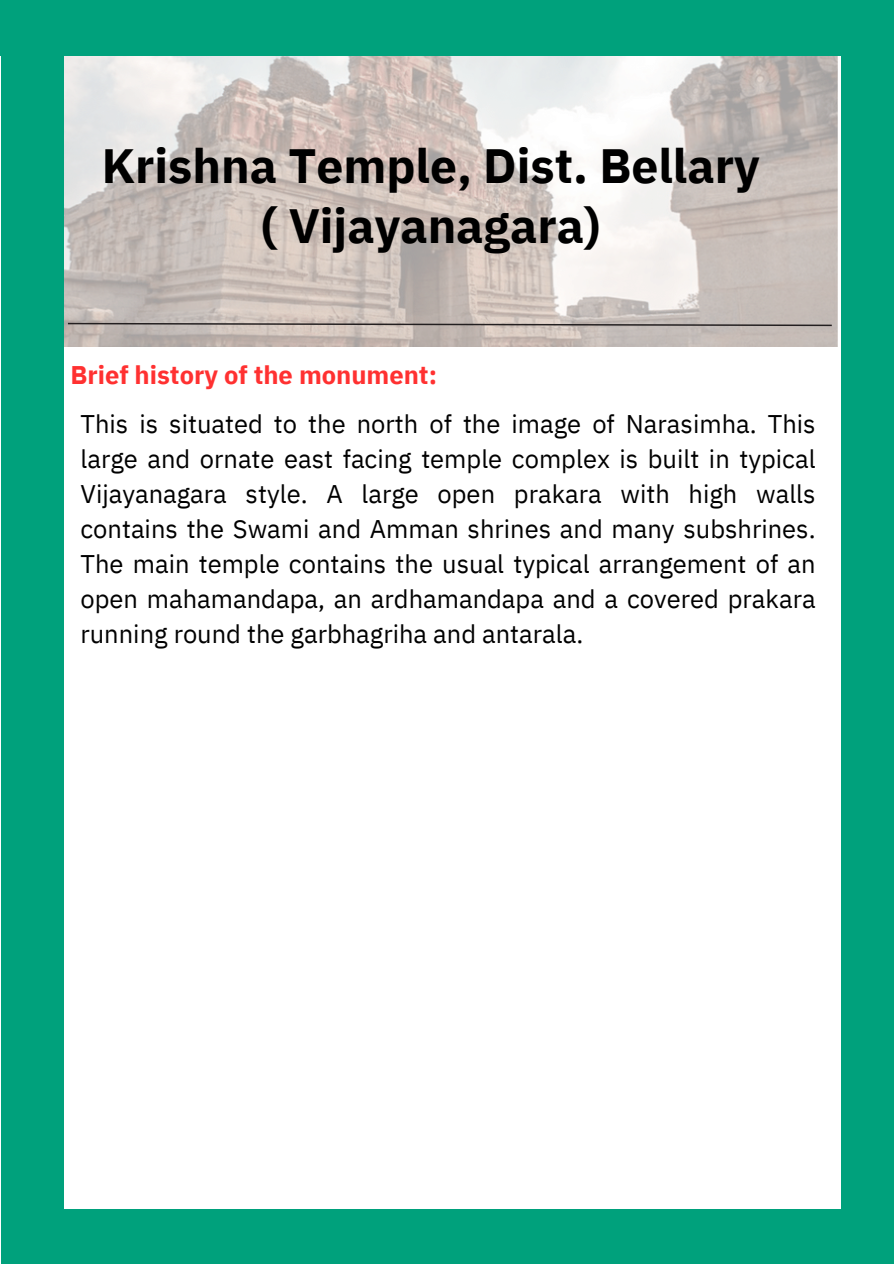
<style>
.page{position:relative;width:894px;height:1264px;background:#fff}
.page>*{position:absolute;margin:0;border:0;box-sizing:border-box;transform-origin:0 0}
.t1{font:700 48px/59.7px "IBM Plex Sans";color:#000;text-align:center}
.t2{font:25.5px/34.8px "IBM Plex Sans";color:#000;text-align:justify}
.t3{font:700 25.5px "IBM Plex Sans";color:#ff3131}
</style>
<div class="page">
<img style="left:64px;top:55px;width:773px;height:291px">
<div style="left:1px;top:23px;width:63px;height:1240px;background:#00a17c"></div>
<div style="left:840px;top:2px;width:53px;height:1261px;background:#00a17c"></div>
<div style="left:32px;top:1209px;width:857px;height:54px;background:#00a17c"></div>
<div style="left:0;top:0;width:893px;height:55px;background:#00a17c"></div>
<svg style="left:68px;top:323px;width:763px;height:3px;background:#766f6c"></svg>
<h2 class="t1" style="left:102px;top:135px;width:659px">Krishna Temple, Dist. Bellary ( Vijayanagara)</h2>
<p class="t3" style="left:70px;top:358px;width:368px">Brief history of the monument:</p>
<h1 class="t2" style="left:80px;top:406px;width:736px">This is situated to the north of the image of Narasimha. This large and ornate east facing temple complex is built in typical Vijayanagara style. A large open prakara with high walls contains the Swami and Amman shrines and many subshrines.<br>The main temple contains the usual typical arrangement of an open mahamandapa, an ardhamandapa and a covered prakara running round the garbhagriha and antarala.</h1>
</div>
